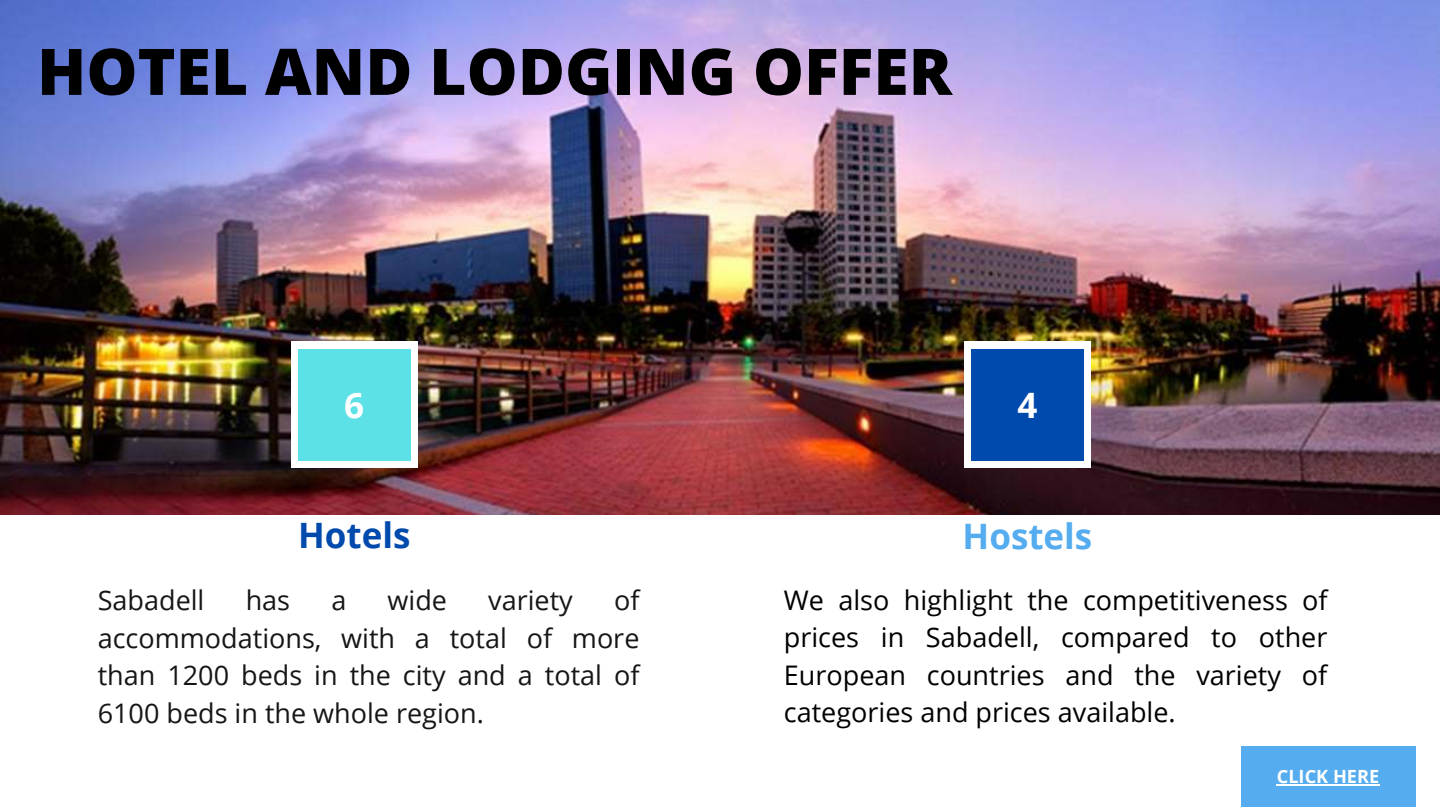
<style>
.page{position:relative;width:1440px;height:810px;background:#fff}
.page>*{position:absolute;margin:0;border:0;box-sizing:border-box;transform-origin:0 0}
.t1{font:800 64.3px "Open Sans";color:#000}
.t2{font:700 35px "Open Sans";color:#55acee}
.t3{font:700 35px "Open Sans";color:#004aad}
.t4{font:700 35px "Open Sans";color:#fff}
.t5{font:27px/37.5px "Open Sans";color:#000;text-align:justify}
.t6{font:27px/37.5px "Open Sans";color:#171616;text-align:justify}
.t7{font:700 18.2px "Open Sans";color:#fff}
</style>
<div class="page">
<img style="left:0;top:0;width:1440px;height:514px">
<div style="left:291px;top:342px;width:127px;height:126px;background:#fff"></div>
<div style="left:298px;top:349px;width:112px;height:112px;background:#5ce1e6"></div>
<div style="left:964px;top:342px;width:127px;height:126px;background:#fff"></div>
<div style="left:972px;top:349px;width:111px;height:112px;background:#004aad"></div>
<div style="left:1241px;top:746px;width:174px;height:61px;background:#55acee"></div>
<hr style="left:1277px;top:784px;width:56px;height:2px;background:#fff">
<hr style="left:1333px;top:784px;width:46px;height:2px;background:#fff">
<h1 class="t1" style="left:37px;top:23px;width:917px">HOTEL AND LODGING OFFER</h1>
<p class="t4" style="left:344px;top:381px;width:21px">6</p>
<p class="t4" style="left:1018px;top:381px;width:21px">4</p>
<p class="t3" style="left:298px;top:511px;width:114px">Hotels</p>
<p class="t2" style="left:963px;top:511px;width:131px">Hostels</p>
<p class="t6" style="left:98px;top:581px;width:543px;text-indent:516px">of accommodations, with a total of more than 1200 beds in the city and a total of 6100 beds in the whole region.</p>
<p class="t6" style="left:98px;top:581px;width:108px">Sabadell</p>
<p class="t6" style="left:246px;top:581px;width:46px">has</p>
<p class="t6" style="left:331px;top:581px;width:17px">a</p>
<p class="t6" style="left:388px;top:581px;width:61px">wide</p>
<p class="t6" style="left:488px;top:581px;width:86px">variety</p>
<p class="t5" style="left:784px;top:580px;width:545px">We also highlight the competitiveness of prices in Sabadell, compared to other European countries and the variety of categories and prices available.</p>
<p class="t7" style="left:1277px;top:763px;width:104px">CLICK HERE</p>
</div>
